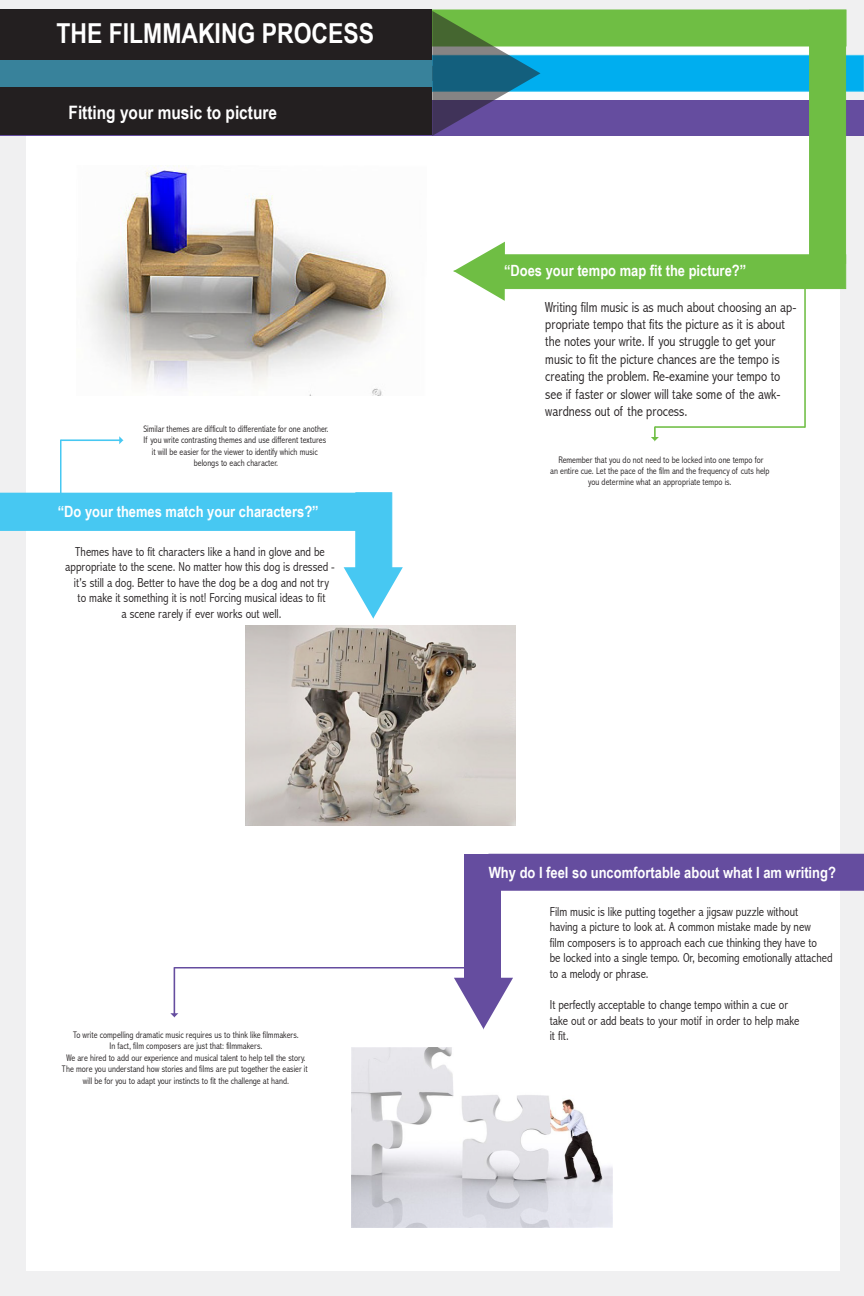
<style>
.page{position:relative;width:864px;height:1296px;background:#f0f0f1}
.page>*{position:absolute;margin:0;border:0;box-sizing:border-box;transform-origin:0 0}
.t1{font:700 27.5px "Arial Narrow";color:#fff}
.t2{font:700 18.5px "Arial Narrow";color:#fff}
.t3{font:700 15.5px "Arial Narrow";color:#fff}
.t4{font:300 condensed 14.5px/17.4px "Abadi";color:#231f20}
.t5{font:300 condensed 13px/15.6px "Abadi";color:#231f20}
.t6{font:300 condensed 9.5px/11.4px "Abadi";color:#231f20;text-align:center}
</style>
<div class="page">
<div style="left:26px;top:12px;width:814px;height:1259px;background:#fff"></div>
<div style="left:432px;top:55px;width:432px;height:36px;background:#00aeef"></div>
<div style="left:432px;top:55px;width:432px;height:37px;border:1px solid #47c8f2"></div>
<div style="left:0;top:10px;width:846px;height:36px;background:#6fbe44"></div>
<div style="left:0;top:100px;width:864px;height:36px;background:#654d9f"></div>
<div style="left:809px;top:10px;width:37px;height:254px;background:#6fbe44"></div>
<svg style="left:454px;top:242px;width:207px;height:59px"></svg>
<div style="left:495px;top:255px;width:351px;height:34px;background:#6fbe44"></div>
<div style="left:489px;top:854px;width:375px;height:36px;background:#654d9f"></div>
<svg style="left:454px;top:968px;width:59px;height:61px"></svg>
<div style="left:464px;top:854px;width:37px;height:126px;background:#654d9f"></div>
<div style="left:0;top:10px;width:432px;height:126px;background:#231f20"></div>
<svg style="left:126px;top:11px;width:415px;height:125px"></svg>
<div style="left:0;top:60px;width:432px;height:27px;background:#38829b"></div>
<hr style="left:804px;top:278px;width:2px;height:150px;background:#6fbe44">
<hr style="left:655px;top:426px;width:150px;height:2px;background:#6fbe44">
<svg style="left:651px;top:427px;width:8px;height:14px"></svg>
<div style="left:1px;top:494px;width:389px;height:36px;background:#47c8f2"></div>
<div style="left:0;top:493px;width:391px;height:38px;border:2px solid #47c8f2"></div>
<div style="left:356px;top:493px;width:36px;height:81px;background:#47c8f2"></div>
<svg style="left:344px;top:546px;width:59px;height:73px"></svg>
<hr style="left:60px;top:440px;width:2px;height:60px;background:#47c8f2">
<svg style="left:61px;top:436px;width:62px;height:8px"></svg>
<hr style="left:174px;top:967px;width:325px;height:1px;background:#654d9f">
<svg style="left:170px;top:967px;width:8px;height:50px"></svg>
<img style="left:88px;top:166px;width:309px;height:229px">
<img style="left:246px;top:626px;width:270px;height:200px">
<img style="left:352px;top:1048px;width:260px;height:180px">
<h1 class="t1" style="left:57px;top:13px;width:319px">THE FILMMAKING PROCESS</h1>
<h2 class="t2" style="left:69px;top:98px;width:210px">Fitting your music to picture</h2>
<p class="t6" style="left:143px;top:423px;width:187px">Similar themes are difficult to differentiate for one another.<br>If you write contrasting themes and use different textures it will be easier for the viewer to identify which music belongs to each character.</p>
<h3 class="t3" style="left:58px;top:500px;width:262px">“Do your themes match your characters?”</h3>
<p class="t5" style="left:65px;top:543px;width:271px;text-align:center">Themes have to fit characters like a hand in glove and be appropriate to the scene. No matter how this dog is dressed - it’s still a dog. Better to have the dog be a dog and not try<br>to make it something it is not! Forcing musical ideas to fit<br>a scene rarely if ever works out well.</p>
<p class="t6" style="left:62px;top:1029px;width:247px">To write compelling dramatic music requires us to think like filmmakers.<br>In fact, film composers are just that: filmmakers.<br>We are hired to add our experience and musical talent to help tell the story.<br>The more you understand how stories and films are put together the easier it will be for you to adapt your instincts to fit the challenge at hand.</p>
<h3 class="t3" style="left:504px;top:259px;width:244px">“Does your tempo map fit the picture?”</h3>
<p class="t4" style="left:545px;top:298px;width:253px">Writing film music is as much about choosing an ap&shy;propriate tempo that fits the picture as it is about the notes your write. If you struggle to get your music to fit the picture chances are the tempo is creating the problem. Re-examine your tempo to see if faster or slower will take some of the awk&shy;wardness out of the process.</p>
<p class="t6" style="left:550px;top:454px;width:221px">Remember that you do not need to be locked into one tempo for<br>an entire cue. Let the pace of the film and the frequency of cuts help you determine what an appropriate tempo is.</p>
<h3 class="t3" style="left:489px;top:861px;width:349px">Why do I feel so uncomfortable about what I am writing?</h3>
<p class="t5" style="left:550px;top:903px;width:284px">Film music is like putting together a jigsaw puzzle without<br>having a picture to look at. A common mistake made by new<br>film composers is to approach each cue thinking they have to<br>be locked into a single tempo. Or, becoming emotionally attached to a melody or phrase.</p>
<h3 class="t5" style="left:550px;top:997px;width:251px">It perfectly acceptable to change tempo within a cue or take out or add beats to your motif in order to help make it fit.</h3>
</div>
